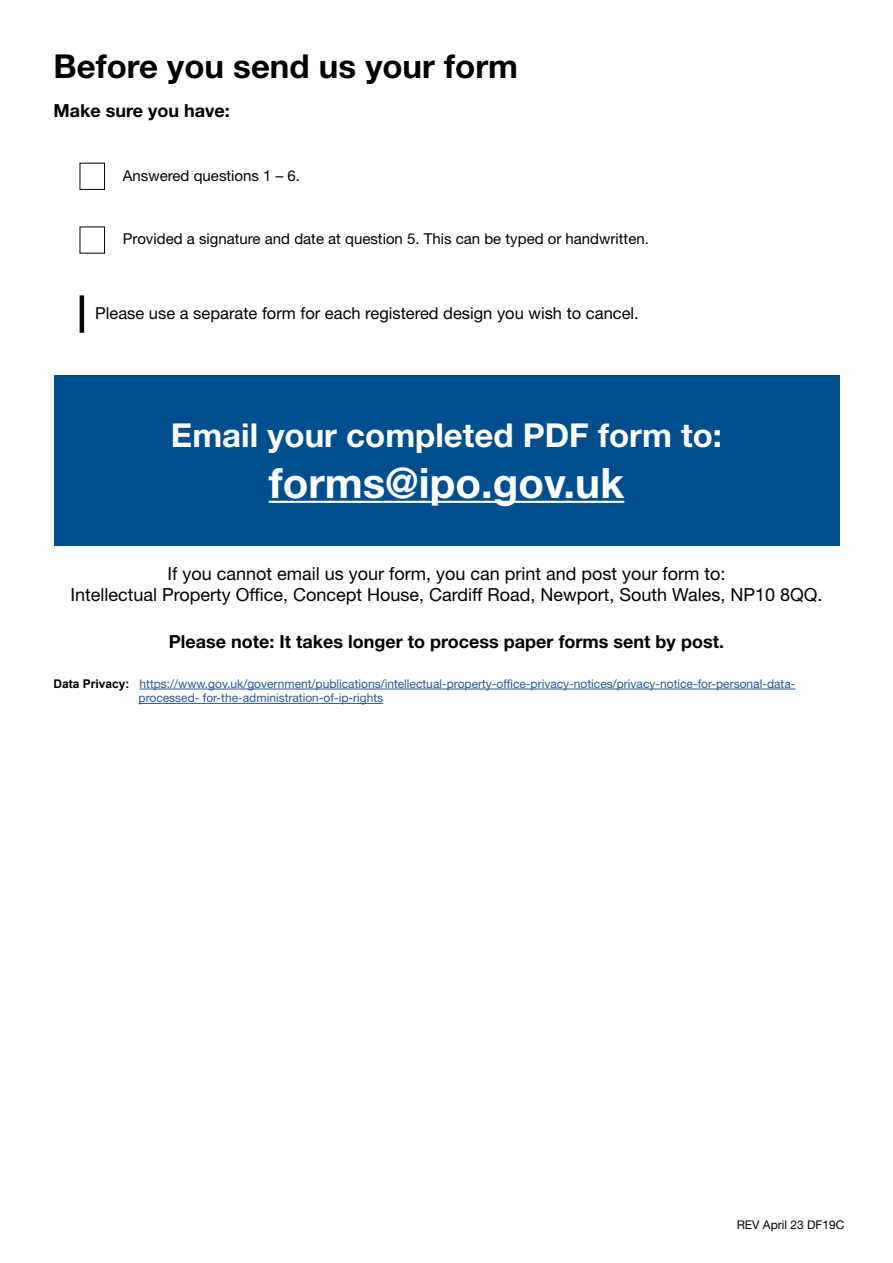
<style>
.page{position:relative;width:893px;height:1263px;background:#fff}
.page>*{position:absolute;margin:0;border:0;box-sizing:border-box;transform-origin:0 0}
.t1{font:700 42px "Helvetica Neue LT Std";color:#fff}
.t2{font:700 33px "Helvetica Neue LT Std";color:#fff}
.t3{font:700 33px "Helvetica Neue LT Std";color:#000}
.t4{font:18px "Helvetica Neue LT Std";color:#000}
.t5{font:700 18px "Helvetica Neue LT Std";color:#000}
.t6{font:16.5px "Helvetica Neue LT Std";color:#000}
.t7{font:15px "Helvetica Neue LT Std";color:#000}
.t8{font:12px/14.4px "Helvetica Neue LT Std";color:#245897}
.t9{font:12px "Helvetica Neue LT Std";color:#000}
.s1{font-family:"Arial";font-weight:700;color:#000}
</style>
<div class="page">
<div style="left:80px;top:163px;width:25px;height:27px;background:#fff;border:1px solid #000"></div>
<div style="left:54px;top:376px;width:785px;height:170px;background:#004e8e"></div>
<hr style="left:269px;top:501px;width:355px;height:2px;background:#fff">
<hr style="left:140px;top:689px;width:655px;height:1px;background:#245897">
<hr style="left:139px;top:703px;width:244px;height:1px;background:#245897">
<hr style="left:80px;top:295px;width:4px;height:38px;background:#050708">
<p class="t3" style="left:54px;top:46px;width:466px">Before you send us your form</p>
<p class="t5" style="left:54px;top:99px;width:178px">Make sure you have:</p>
<p class="t7" style="left:123px;top:166px;width:178px">Answered questions 1 – 6.</p>
<p class="t7" style="left:123px;top:230px;width:527px">Provided a signature and date at question 5. This can be typed or handwritten.</p>
<p class="t6" style="left:95px;top:304px;width:545px">Please use a separate form for each registered design you wish to cancel.</p>
<p class="t2" style="left:171px;top:415px;width:553px">Email your completed PDF form to:</p>
<p class="t1" style="left:269px;top:457px;width:357px">forms@ipo.gov.uk</p>
<p class="t4" style="left:167px;top:563px;width:560px">If you cannot email us your form, you can print and post your form to:</p>
<p class="t4" style="left:70px;top:584px;width:754px">Intellectual Property Office, Concept House, Cardiff Road, Newport, South Wales, NP10 8QQ.</p>
<p class="t5" style="left:169px;top:631px;width:556px">Please note: It takes longer to process paper forms sent by post.</p>
<p class="t8" style="left:139px;top:676px;width:658px;text-indent:-85px"><span class="s1">Data Privacy:</span> https://www.gov.uk/government/publications/intellectual-property-office-privacy-notices/privacy-notice-for-personal-data&shy;processed- for-the-administration-of-ip-rights</p>
<p class="t9" style="left:737px;top:1217px;width:109px">REV April 23 DF19C</p>
</div>
